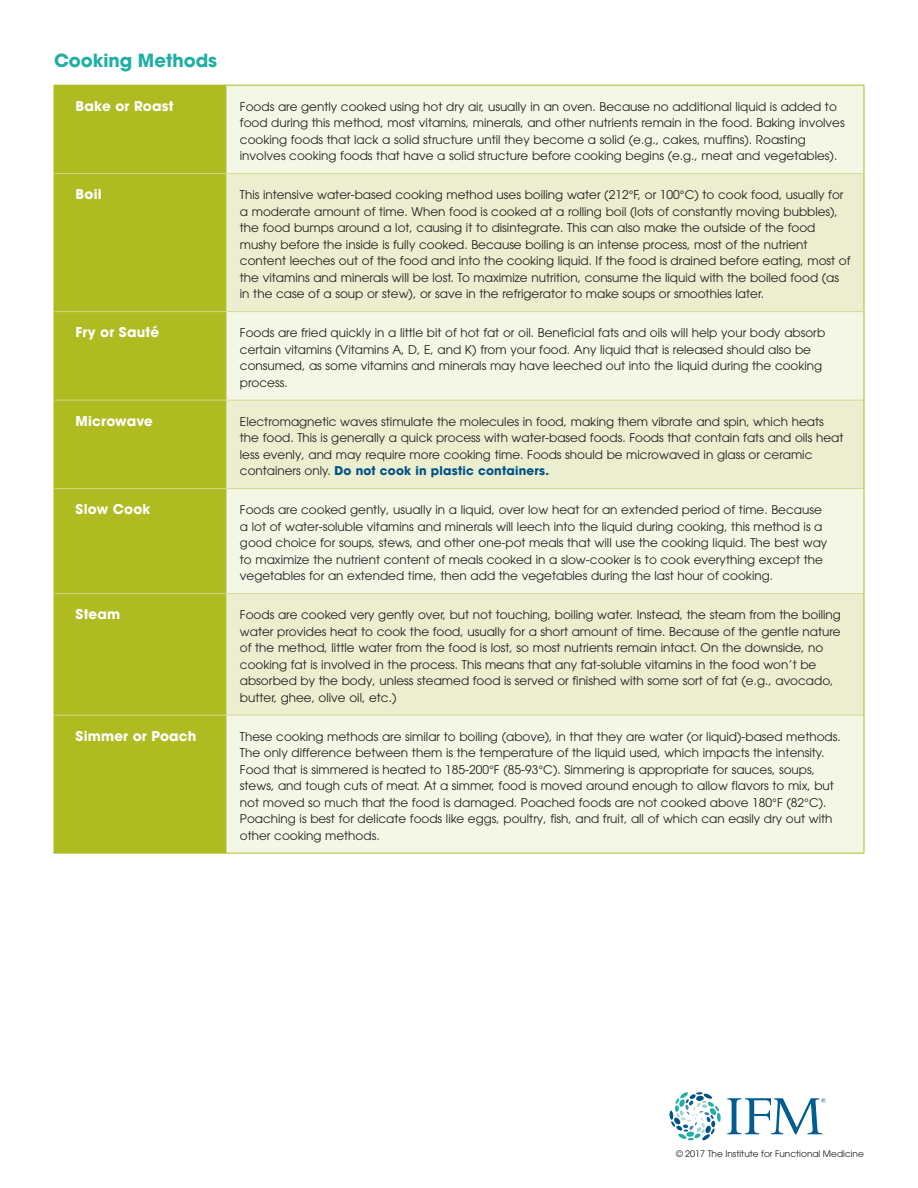
<style>
.page{position:relative;width:918px;height:1188px;background:#fff}
.page>*{position:absolute;margin:0;border:0;box-sizing:border-box;transform-origin:0 0}
.t1{font:700 18px "ITC Avant Garde Std";color:#1fafa4}
.t2{font:700 13.5px "ITC Avant Garde Std";letter-spacing:.015em;color:#fff}
.t3{font:12px/16.5px "ITC Avant Garde Std";color:#231f20}
.t4{font:9px "ITC Avant Garde Std";color:#231f20}
.s1{font-weight:700;color:#005187}
</style>
<div class="page">
<div style="left:55px;top:86px;width:171px;height:767px;background:#aebc21"></div>
<div style="left:227px;top:86px;width:637px;height:767px;background:#f5f7e6"></div>
<svg style="left:227px;top:174px;width:637px;height:541px;background:#eef1d6"></svg>
<hr style="left:226px;top:86px;width:1px;height:87px;background:#d3d98f">
<hr style="left:226px;top:174px;width:1px;height:137px;background:#d3d98f">
<hr style="left:226px;top:312px;width:1px;height:88px;background:#d3d98f">
<hr style="left:226px;top:400px;width:1px;height:88px;background:#d3d98f">
<hr style="left:226px;top:489px;width:1px;height:104px;background:#d3d98f">
<hr style="left:226px;top:594px;width:1px;height:121px;background:#d3d98f">
<hr style="left:226px;top:716px;width:1px;height:137px;background:#d3d98f">
<hr style="left:54px;top:173px;width:172px;height:1px;background:#d3d98f">
<hr style="left:54px;top:311px;width:172px;height:1px;background:#d3d98f">
<hr style="left:54px;top:400px;width:172px;height:1px;background:#d3d98f">
<hr style="left:226px;top:400px;width:638px;height:1px;background:#d3d98f">
<hr style="left:54px;top:488px;width:172px;height:1px;background:#d3d98f">
<hr style="left:226px;top:488px;width:638px;height:1px;background:#d3d98f">
<hr style="left:54px;top:593px;width:172px;height:1px;background:#d3d98f">
<hr style="left:226px;top:593px;width:638px;height:1px;background:#d3d98f">
<hr style="left:54px;top:715px;width:172px;height:1px;background:#d3d98f">
<hr style="left:226px;top:715px;width:638px;height:1px;background:#d3d98f">
<hr style="left:54px;top:853px;width:172px;height:1px;background:#aebc21">
<hr style="left:226px;top:853px;width:638px;height:1px;background:#aebc21">
<hr style="left:54px;top:85px;width:172px;height:1px;background:#aebc21">
<hr style="left:226px;top:85px;width:638px;height:1px;background:#aebc21">
<hr style="left:54px;top:86px;width:1px;height:88px;background:#aebc21">
<hr style="left:864px;top:86px;width:1px;height:88px;background:#aebc21">
<hr style="left:54px;top:174px;width:1px;height:138px;background:#aebc21">
<hr style="left:864px;top:174px;width:1px;height:138px;background:#aebc21">
<hr style="left:54px;top:312px;width:1px;height:88px;background:#aebc21">
<hr style="left:864px;top:312px;width:1px;height:88px;background:#aebc21">
<hr style="left:54px;top:400px;width:1px;height:89px;background:#aebc21">
<hr style="left:864px;top:400px;width:1px;height:89px;background:#aebc21">
<hr style="left:54px;top:489px;width:1px;height:105px;background:#aebc21">
<hr style="left:864px;top:489px;width:1px;height:105px;background:#aebc21">
<hr style="left:54px;top:594px;width:1px;height:121px;background:#aebc21">
<hr style="left:864px;top:594px;width:1px;height:121px;background:#aebc21">
<hr style="left:54px;top:715px;width:1px;height:138px;background:#aebc21">
<hr style="left:864px;top:715px;width:1px;height:138px;background:#aebc21">
<hr style="left:226px;top:173px;width:638px;height:1px;background:#d3d98f">
<hr style="left:226px;top:311px;width:638px;height:1px;background:#d3d98f">
<svg style="left:669px;top:1092px;width:52px;height:48px"></svg>
<svg style="left:727px;top:1098px;width:99px;height:36px"></svg>
<h1 class="t1" style="left:54px;top:49px;width:165px">Cooking Methods</h1>
<p class="t2" style="left:76px;top:97px;width:99px">Bake or Roast</p>
<p class="t3" style="left:240px;top:98px;width:606px">Foods are gently cooked using hot dry air, usually in an oven. Because no additional liquid is added to food during this method, most vitamins, minerals, and other nutrients remain in the food. Baking involves cooking foods that lack a solid structure until they become a solid (e.g., cakes, muffins). Roasting involves cooking foods that have a solid structure before cooking begins (e.g., meat and vegetables).</p>
<p class="t2" style="left:76px;top:185px;width:28px">Boil</p>
<p class="t3" style="left:240px;top:186px;width:612px">This intensive water-based cooking method uses boiling water (212°F, or 100°C) to cook food, usually for a moderate amount of time. When food is cooked at a rolling boil (lots of constantly moving bubbles), the food bumps around a lot, causing it to disintegrate. This can also make the outside of the food mushy before the inside is fully cooked. Because boiling is an intense process, most of the nutrient content leeches out of the food and into the cooking liquid. If the food is drained before eating, most of the vitamins and minerals will be lost. To maximize nutrition, consume the liquid with the boiled food (as in the case of a soup or stew), or save in the refrigerator to make soups or smoothies later.</p>
<p class="t2" style="left:76px;top:323px;width:85px">Fry or Sauté</p>
<p class="t3" style="left:240px;top:324px;width:587px">Foods are fried quickly in a little bit of hot fat or oil. Beneficial fats and oils will help your body absorb certain vitamins (Vitamins A, D, E, and K) from your food. Any liquid that is released should also be consumed, as some vitamins and minerals may have leeched out into the liquid during the cooking process.</p>
<p class="t2" style="left:76px;top:412px;width:79px">Microwave</p>
<p class="t3" style="left:240px;top:413px;width:605px">Electromagnetic waves stimulate the molecules in food, making them vibrate and spin, which heats the food. This is generally a quick process with water-based foods. Foods that contain fats and oils heat less evenly, and may require more cooking time. Foods should be microwaved in glass or ceramic containers only. <span class="s1">Do not cook in plastic containers.</span></p>
<p class="t2" style="left:76px;top:500px;width:76px">Slow Cook</p>
<p class="t3" style="left:240px;top:501px;width:589px">Foods are cooked gently, usually in a liquid, over low heat for an extended period of time. Because a lot of water-soluble vitamins and minerals will leech into the liquid during cooking, this method is a good choice for soups, stews, and other one-pot meals that will use the cooking liquid. The best way to maximize the nutrient content of meals cooked in a slow-cooker is to cook everything except the vegetables for an extended time, then add the vegetables during the last hour of cooking.</p>
<p class="t2" style="left:76px;top:605px;width:46px">Steam</p>
<p class="t3" style="left:240px;top:606px;width:603px">Foods are cooked very gently over, but not touching, boiling water. Instead, the steam from the boiling water provides heat to cook the food, usually for a short amount of time. Because of the gentle nature of the method, little water from the food is lost, so most nutrients remain intact. On the downside, no cooking fat is involved in the process. This means that any fat-soluble vitamins in the food won’t be absorbed by the body, unless steamed food is served or finished with some sort of fat (e.g., avocado, butter, ghee, olive oil, etc.)</p>
<p class="t2" style="left:76px;top:727px;width:122px">Simmer or Poach</p>
<p class="t3" style="left:240px;top:728px;width:602px">These cooking methods are similar to boiling (above), in that they are water (or liquid)-based methods.<br>The only difference between them is the temperature of the liquid used, which impacts the intensity.<br>Food that is simmered is heated to 185-200°F (85-93°C). Simmering is appropriate for sauces, soups, stews, and tough cuts of meat. At a simmer, food is moved around enough to allow flavors to mix, but not moved so much that the food is damaged. Poached foods are not cooked above 180°F (82°C).<br>Poaching is best for delicate foods like eggs, poultry, fish, and fruit, all of which can easily dry out with other cooking methods.</p>
<p class="t4" style="left:676px;top:1148px;width:189px">© 2017 The Institute for Functional Medicine</p>
</div>
